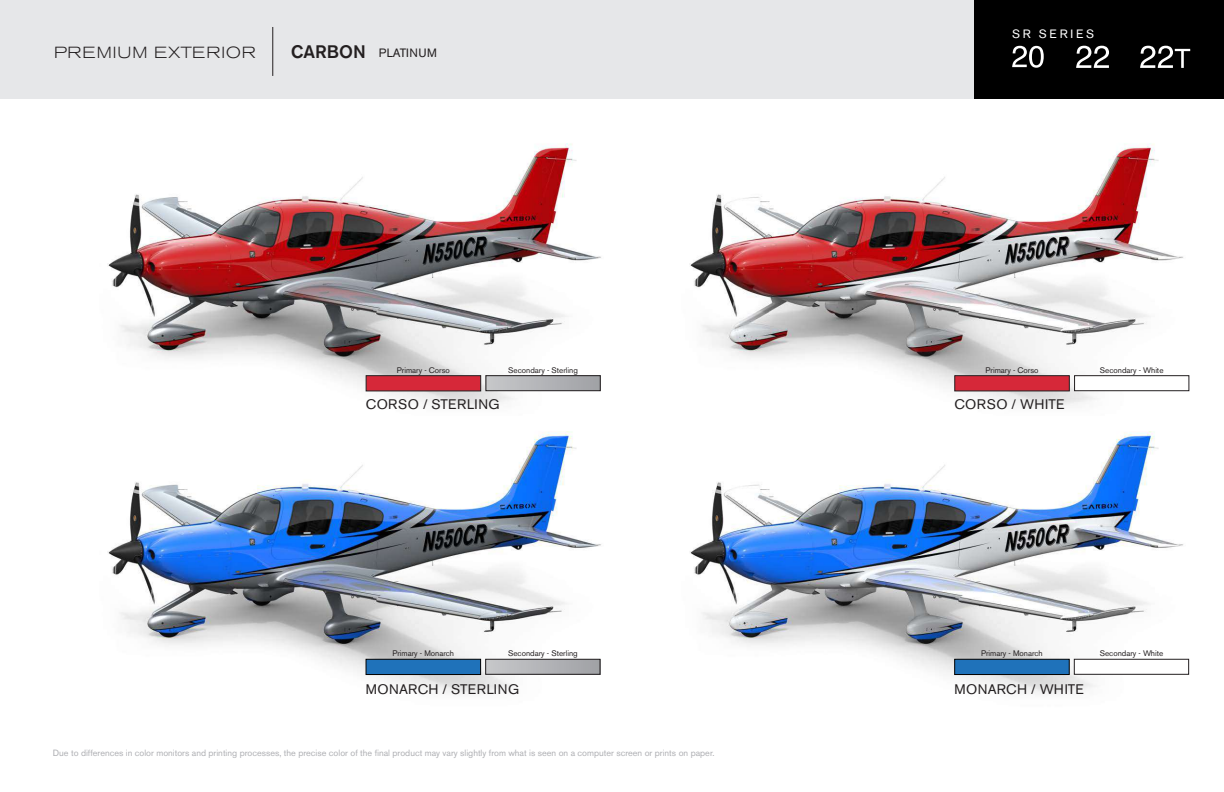
<style>
.page{position:relative;width:1224px;height:792px;background:#fff}
.page>*{position:absolute;margin:0;border:0;box-sizing:border-box;transform-origin:0 0}
.t1{font:300 expanded 16px "Akzidenz Grotesk BE";letter-spacing:.06em;color:#231f20}
.t2{font:13.8px "Akzidenz Grotesk BE";letter-spacing:.03em;color:#231f20}
.t3{font:12px "Akzidenz Grotesk BE";letter-spacing:.02em;color:#231f20}
.t4{font:12px "Akzidenz Grotesk BE";letter-spacing:.23em;color:#fff}
.t5{font:9px "Akzidenz Grotesk BE";color:#aeafb3}
.t6{font:8px "Akzidenz Grotesk BE";color:#231f20}
.s1{font-family:"Akzidenz Grotesk BQ";font-weight:500;font-size:18px}
</style>
<div class="page">
<img style="left:108px;top:143px;width:493px;height:263px">
<img style="left:107px;top:431px;width:494px;height:263px">
<img style="left:690px;top:143px;width:500px;height:264px">
<img style="left:690px;top:431px;width:500px;height:263px">
<svg style="left:488px;top:378px;width:110px;height:11px"></svg>
<div style="left:486px;top:376px;width:114px;height:15px;border:1px solid #231f20"></div>
<div style="left:1074px;top:376px;width:115px;height:15px;background:#fff;border:1px solid #231f20"></div>
<div style="left:366px;top:376px;width:115px;height:15px;background:#d62839"></div>
<div style="left:955px;top:376px;width:114px;height:15px;background:#d62839"></div>
<svg style="left:488px;top:661px;width:110px;height:11px"></svg>
<div style="left:486px;top:659px;width:114px;height:15px;border:1px solid #231f20"></div>
<div style="left:1074px;top:659px;width:115px;height:15px;background:#fff;border:1px solid #231f20"></div>
<div style="left:366px;top:659px;width:115px;height:16px;background:#1f72ba;border:1px solid #000"></div>
<div style="left:955px;top:659px;width:114px;height:16px;background:#1f72ba;border:1px solid #000"></div>
<div style="left:0;top:0;width:1224px;height:98px;background:#e6e7e9"></div>
<div style="left:975px;top:0;width:249px;height:98px;background:#000"></div>
<svg style="left:1012px;top:46px;width:32px;height:22px"></svg>
<svg style="left:1076px;top:46px;width:33px;height:22px"></svg>
<svg style="left:1140px;top:46px;width:50px;height:22px"></svg>
<hr style="left:273px;top:27px;width:1px;height:49px;background:#231f20">
<h1 class="t1" style="left:54px;top:43px;width:203px">PREMIUM EXTERIOR</h1>
<h3 class="t3" style="left:291px;top:45px;width:147px"><span class="s1">CARBON</span> PLATINUM</h3>
<h3 class="t4" style="left:1012px;top:27px;width:83px">SR SERIES</h3>
<p class="t6" style="left:397px;top:365px;width:55px">Primary - Corso</p>
<p class="t6" style="left:508px;top:365px;width:71px">Secondary - Sterling</p>
<p class="t6" style="left:986px;top:365px;width:55px">Primary - Corso</p>
<p class="t6" style="left:1100px;top:365px;width:65px">Secondary - White</p>
<h2 class="t2" style="left:366px;top:396px;width:135px">CORSO / STERLING</h2>
<h2 class="t2" style="left:955px;top:396px;width:111px">CORSO / WHITE</h2>
<p class="t6" style="left:392px;top:649px;width:63px">Primary - Monarch</p>
<p class="t6" style="left:508px;top:649px;width:71px">Secondary - Sterling</p>
<p class="t6" style="left:981px;top:649px;width:63px">Primary - Monarch</p>
<p class="t6" style="left:1100px;top:649px;width:65px">Secondary - White</p>
<h2 class="t2" style="left:366px;top:681px;width:155px">MONARCH / STERLING</h2>
<h2 class="t2" style="left:955px;top:681px;width:131px">MONARCH / WHITE</h2>
<p class="t5" style="left:53px;top:748px;width:663px">Due to differences in color monitors and printing processes, the precise color of the final product may vary slightly from what is seen on a computer screen or prints on paper.</p>
</div>
